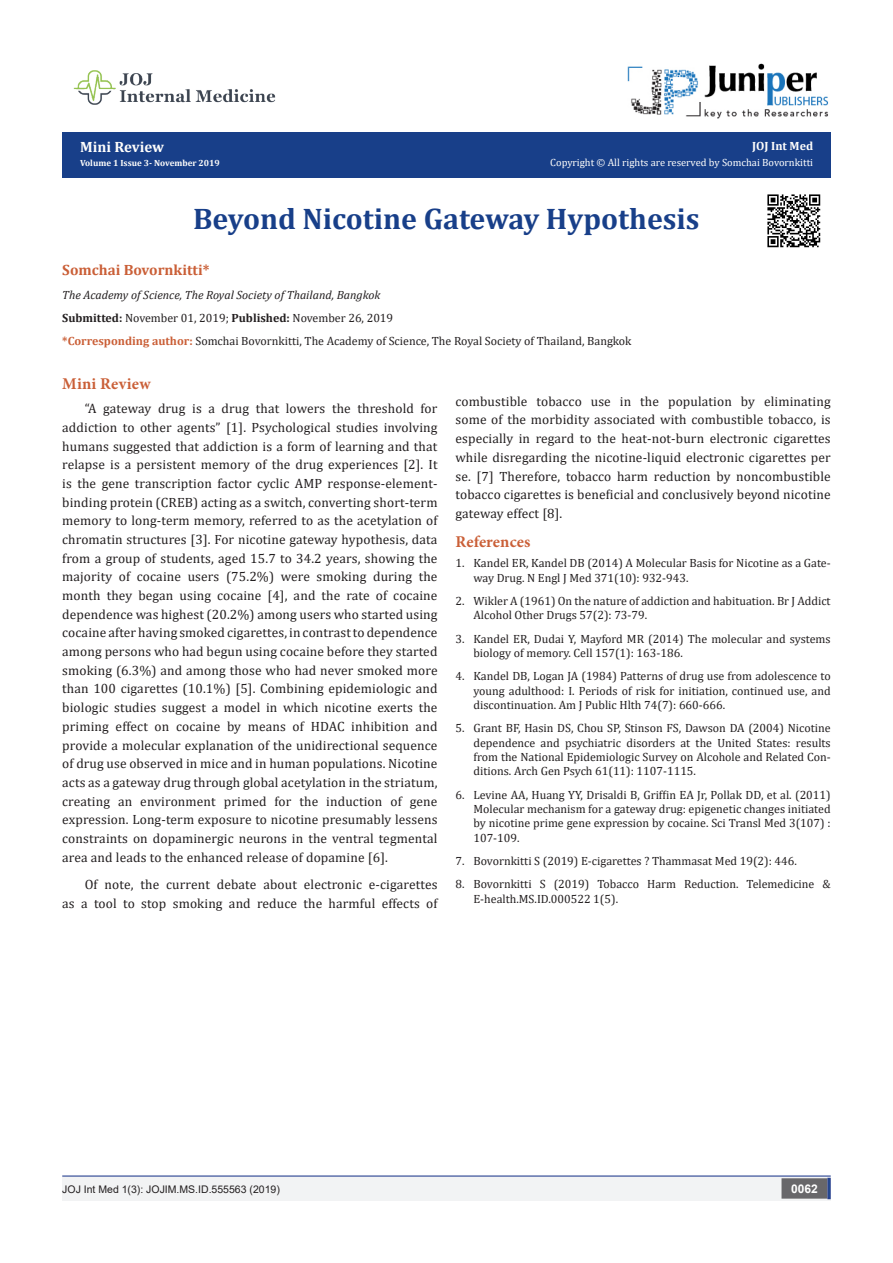
<style>
.page{position:relative;width:893px;height:1263px;background:#fff}
.page>*{position:absolute;margin:0;border:0;box-sizing:border-box;transform-origin:0 0}
.t1{font:700 29.85px "Cambria";color:#183f89}
.t2{font:700 16.5px "Minion Pro";letter-spacing:.01em;color:#ca5f37}
.t3{font:700 15px "Cambria";color:#ca5f37}
.t4{font:700 15px "Cambria";color:#fffefc}
.t5{font:13.5px/18.8px "Cambria";letter-spacing:.01em;color:#231f20;text-align:justify}
.t6{font:12px/14.4px "Cambria";color:#231f20}
.t7{font:italic 12px "Cambria";color:#231f20}
.t8{font:700 12px "Cambria";color:#fffefc}
.t9{font:700 12px "Arial";color:#fff}
.t10{font:10.5px "Cambria";color:#fffefc}
.t11{font:10.5px "Arial";color:#231f20}
.t12{font:700 9px "Cambria";color:#fffefc}
.s1{color:#fff}
.s2{font-weight:700}
.s3{font-weight:700;color:#ca5f37}
</style>
<div class="page">
<div style="left:62px;top:132px;width:769px;height:45px;background:#183f89"></div>
<div style="left:62px;top:1177px;width:393px;height:24px;background:#f2f3f4"></div>
<div style="left:455px;top:1177px;width:376px;height:24px;background:#f2f3f4"></div>
<div style="left:782px;top:1179px;width:45px;height:19px;background:#68676a"></div>
<div style="left:781px;top:1178px;width:46px;height:20px;border:2px solid #68676a"></div>
<svg style="left:827px;top:1178px;width:4px;height:21px"></svg>
<hr style="left:62px;top:1175px;width:769px;height:1px;background:#253f8e">
<img style="left:627px;top:63px;width:202px;height:56px">
<img style="left:73px;top:70px;width:203px;height:35px">
<img style="left:767px;top:194px;width:54px;height:54px">
<p class="t8" style="left:752px;top:138px;width:63px">JOJ Int Med</p>
<p class="t10" style="left:550px;top:156px;width:264px">Copyright © All rights are reserved by <span class="s1">Somchai Bovornkitti</span></p>
<p class="t1" style="left:193px;top:197px;width:508px">Beyond Nicotine Gateway Hypothesis</p>
<p class="t3" style="left:62px;top:260px;width:149px">Somchai Bovornkitti*</p>
<p class="t7" style="left:62px;top:286px;width:320px">The Academy of Science, The Royal Society of Thailand, Bangkok</p>
<p class="t6" style="left:62px;top:311px;width:332px"><span class="s2">Submitted:</span> November 01, 2019; <span class="s2">Published:</span> November 26, 2019</p>
<p class="t6" style="left:62px;top:334px;width:571px"><span class="s3">*Corresponding author:</span> Somchai Bovornkitti, The Academy of Science, The Royal Society of Thailand, Bangkok</p>
<p class="t4" style="left:80px;top:137px;width:85px">Mini Review</p>
<p class="t12" style="left:80px;top:157px;width:141px">Volume 1 Issue 3- November 2019</p>
<p class="t2" style="left:62px;top:372px;width:90px">Mini Review</p>
<p class="t5" style="left:62px;top:399px;width:377px;text-indent:22px">“A gateway drug is a drug that lowers the threshold for addiction to other agents” [1]. Psychological studies involving humans suggested that addiction is a form of learning and that relapse is a persistent memory of the drug experiences [2]. It is the gene transcription factor cyclic AMP response-element&shy;binding protein (CREB) acting as a switch, converting short-term memory to long-term memory, referred to as the acetylation of chromatin structures [3]. For nicotine gateway hypothesis, data from a group of students, aged 15.7 to 34.2 years, showing the majority of cocaine users (75.2%) were smoking during the month they began using cocaine [4], and the rate of cocaine dependence was highest (20.2%) among users who started using cocaine after having smoked cigarettes, in contrast to dependence among persons who had begun using cocaine before they started smoking (6.3%) and among those who had never smoked more than 100 cigarettes (10.1%) [5]. Combining epidemiologic and biologic studies suggest a model in which nicotine exerts the priming effect on cocaine by means of HDAC inhibition and provide a molecular explanation of the unidirectional sequence of drug use observed in mice and in human populations. Nicotine acts as a gateway drug through global acetylation in the striatum, creating an environment primed for the induction of gene expression. Long-term exposure to nicotine presumably lessens constraints on dopaminergic neurons in the ventral tegmental area and leads to the enhanced release of dopamine [6].</p>
<p class="t5" style="left:62px;top:875px;width:377px;text-align:right">Of note, the current debate about electronic e-cigarettes<br>as a tool to stop smoking and reduce the harmful effects of</p>
<p class="t5" style="left:455px;top:392px;width:377px">combustible tobacco use in the population by eliminating some of the morbidity associated with combustible tobacco, is especially in regard to the heat-not-burn electronic cigarettes while disregarding the nicotine-liquid electronic cigarettes per se. [7] Therefore, tobacco harm reduction by noncombustible tobacco cigarettes is beneficial and conclusively beyond nicotine gateway effect [8].</p>
<p class="t2" style="left:455px;top:530px;width:77px">References</p>
<p class="t6" style="left:473px;top:556px;width:359px;text-indent:-18px">1. Kandel ER, Kandel DB (2014) A Molecular Basis for Nicotine as a Gate&shy;way Drug. N Engl J Med 371(10): 932-943.</p>
<p class="t6" style="left:473px;top:594px;width:359px;text-indent:-18px">2. Wikler A (1961) On the nature of addiction and habituation. Br J Addict<br>Alcohol Other Drugs 57(2): 73-79.</p>
<p class="t6" style="left:473px;top:631px;width:359px;text-indent:-18px">3. Kandel ER, Dudai Y, Mayford MR (2014) The molecular and systems biology of memory. Cell 157(1): 163-186.</p>
<p class="t6" style="left:473px;top:669px;width:359px;text-align:justify;text-indent:-18px">4. Kandel DB, Logan JA (1984) Patterns of drug use from adolescence to young adulthood: I. Periods of risk for initiation, continued use, and discontinuation. Am J Public Hlth 74(7): 660-666.</p>
<p class="t6" style="left:473px;top:721px;width:359px;text-align:justify;text-indent:-18px">5. Grant BF, Hasin DS, Chou SP, Stinson FS, Dawson DA (2004) Nicotine dependence and psychiatric disorders at the United States: results from the National Epidemiologic Survey on Alcohole and Related Con&shy;ditions. Arch Gen Psych 61(11): 1107-1115.</p>
<p class="t6" style="left:473px;top:787px;width:359px;text-align:justify;text-indent:-18px">6. Levine AA, Huang YY, Drisaldi B, Griffin EA Jr, Pollak DD, et al. (2011)<br>Molecular mechanism for a gateway drug: epigenetic changes initiated by nicotine prime gene expression by cocaine. Sci Transl Med 3(107) :<br>107-109.</p>
<p class="t6" style="left:455px;top:854px;width:343px">7. Bovornkitti S (2019) E-cigarettes ? Thammasat Med 19(2): 446.</p>
<p class="t6" style="left:473px;top:877px;width:359px;text-indent:-18px">8. Bovornkitti S (2019) Tobacco Harm Reduction. Telemedicine &amp;<br>E-health.MS.ID.000522 1(5).</p>
<p class="t11" style="left:62px;top:1182px;width:219px">JOJ Int Med 1(3): JOJIM.MS.ID.555563 (2019)</p>
<p class="t9" style="left:791px;top:1180px;width:28px">0062</p>
</div>
